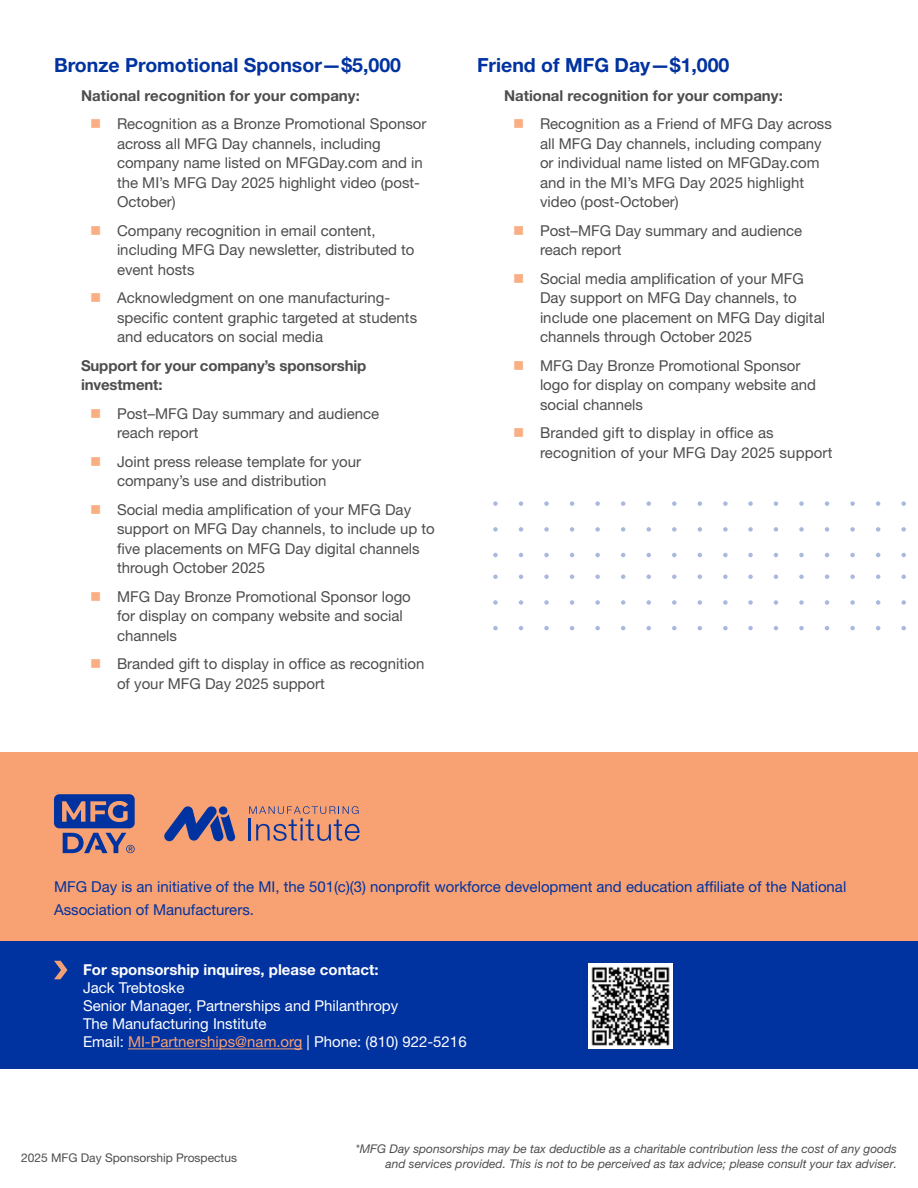
<style>
.page{position:relative;width:918px;height:1188px;background:#fff}
.page>*{position:absolute;margin:0;border:0;box-sizing:border-box;transform-origin:0 0}
.t1{font:700 19.5px "Helvetica Neue LT Pro";color:#0032a0}
.t2{font:15px/19.5px "Helvetica Neue LT Pro";color:#4d4d4f}
.t3{font:15px/22.5px "Helvetica Neue LT Pro";color:#0032a0}
.t4{font:15px/18px "Helvetica Neue LT Pro";color:#fff}
.t5{font:700 15px/19.5px "Helvetica Neue LT Pro";color:#4d4d4f}
.t6{font:700 15px "Helvetica Neue LT Pro";color:#fff}
.t7{font:italic 12px/15px "Helvetica Neue LT Pro";color:#4d4d4f;text-align:right}
.t8{font:12px "Helvetica Neue LT Pro";color:#4d4d4f}
.s1{color:#f8a172}
</style>
<div class="page">
<div style="left:0;top:941px;width:918px;height:128px;background:#0032a0"></div>
<hr style="left:128px;top:1049px;width:174px;height:1px;background:#f8a172">
<svg style="left:54px;top:961px;width:14px;height:18px"></svg>
<div style="left:0;top:753px;width:918px;height:188px;background:#f8a172"></div>
<svg style="left:164px;top:806px;width:72px;height:35px"></svg>
<svg style="left:249px;top:806px;width:111px;height:35px"></svg>
<div style="left:219px;top:806px;width:8px;height:9px;background:#0032a0;border-radius:50%"></div>
<svg style="left:493px;top:501px;width:5px;height:5px"></svg>
<svg style="left:493px;top:527px;width:5px;height:5px"></svg>
<svg style="left:493px;top:553px;width:5px;height:4px"></svg>
<svg style="left:519px;top:501px;width:4px;height:5px"></svg>
<svg style="left:519px;top:527px;width:4px;height:5px"></svg>
<svg style="left:519px;top:553px;width:4px;height:4px"></svg>
<svg style="left:544px;top:501px;width:5px;height:5px"></svg>
<svg style="left:544px;top:527px;width:5px;height:5px"></svg>
<svg style="left:544px;top:553px;width:5px;height:4px"></svg>
<svg style="left:570px;top:501px;width:4px;height:5px"></svg>
<svg style="left:570px;top:527px;width:4px;height:5px"></svg>
<svg style="left:570px;top:553px;width:4px;height:4px"></svg>
<svg style="left:595px;top:501px;width:5px;height:5px"></svg>
<svg style="left:595px;top:527px;width:5px;height:5px"></svg>
<svg style="left:595px;top:553px;width:5px;height:4px"></svg>
<svg style="left:621px;top:501px;width:4px;height:5px"></svg>
<svg style="left:621px;top:527px;width:4px;height:5px"></svg>
<svg style="left:621px;top:553px;width:4px;height:4px"></svg>
<svg style="left:646px;top:501px;width:5px;height:5px"></svg>
<svg style="left:646px;top:527px;width:5px;height:5px"></svg>
<svg style="left:646px;top:553px;width:5px;height:4px"></svg>
<svg style="left:672px;top:501px;width:5px;height:5px"></svg>
<svg style="left:672px;top:527px;width:5px;height:5px"></svg>
<svg style="left:672px;top:553px;width:5px;height:4px"></svg>
<svg style="left:698px;top:501px;width:4px;height:5px"></svg>
<svg style="left:698px;top:527px;width:4px;height:5px"></svg>
<svg style="left:698px;top:553px;width:4px;height:4px"></svg>
<svg style="left:723px;top:501px;width:5px;height:5px"></svg>
<svg style="left:723px;top:527px;width:5px;height:5px"></svg>
<svg style="left:723px;top:553px;width:5px;height:4px"></svg>
<svg style="left:748px;top:501px;width:5px;height:5px"></svg>
<svg style="left:748px;top:527px;width:5px;height:5px"></svg>
<svg style="left:748px;top:553px;width:5px;height:4px"></svg>
<svg style="left:774px;top:501px;width:4px;height:5px"></svg>
<svg style="left:774px;top:527px;width:4px;height:5px"></svg>
<svg style="left:774px;top:553px;width:4px;height:4px"></svg>
<svg style="left:799px;top:501px;width:5px;height:5px"></svg>
<svg style="left:799px;top:527px;width:5px;height:5px"></svg>
<svg style="left:799px;top:553px;width:5px;height:4px"></svg>
<svg style="left:825px;top:501px;width:4px;height:5px"></svg>
<svg style="left:825px;top:527px;width:4px;height:5px"></svg>
<svg style="left:825px;top:553px;width:4px;height:4px"></svg>
<svg style="left:850px;top:501px;width:5px;height:5px"></svg>
<svg style="left:850px;top:527px;width:5px;height:5px"></svg>
<svg style="left:850px;top:553px;width:5px;height:4px"></svg>
<svg style="left:876px;top:501px;width:4px;height:5px"></svg>
<svg style="left:876px;top:527px;width:4px;height:5px"></svg>
<svg style="left:876px;top:553px;width:4px;height:4px"></svg>
<svg style="left:901px;top:501px;width:5px;height:5px"></svg>
<svg style="left:901px;top:527px;width:5px;height:5px"></svg>
<svg style="left:901px;top:553px;width:5px;height:4px"></svg>
<svg style="left:493px;top:574px;width:5px;height:5px"></svg>
<svg style="left:493px;top:600px;width:5px;height:5px"></svg>
<svg style="left:493px;top:626px;width:5px;height:4px"></svg>
<svg style="left:519px;top:574px;width:4px;height:5px"></svg>
<svg style="left:519px;top:600px;width:4px;height:5px"></svg>
<svg style="left:519px;top:626px;width:4px;height:4px"></svg>
<svg style="left:544px;top:574px;width:5px;height:5px"></svg>
<svg style="left:544px;top:600px;width:5px;height:5px"></svg>
<svg style="left:544px;top:626px;width:5px;height:4px"></svg>
<svg style="left:570px;top:574px;width:4px;height:5px"></svg>
<svg style="left:570px;top:600px;width:4px;height:5px"></svg>
<svg style="left:570px;top:626px;width:4px;height:4px"></svg>
<svg style="left:595px;top:574px;width:5px;height:5px"></svg>
<svg style="left:595px;top:600px;width:5px;height:5px"></svg>
<svg style="left:595px;top:626px;width:5px;height:4px"></svg>
<svg style="left:621px;top:574px;width:4px;height:5px"></svg>
<svg style="left:621px;top:600px;width:4px;height:5px"></svg>
<svg style="left:621px;top:626px;width:4px;height:4px"></svg>
<svg style="left:646px;top:574px;width:5px;height:5px"></svg>
<svg style="left:646px;top:600px;width:5px;height:5px"></svg>
<svg style="left:646px;top:626px;width:5px;height:4px"></svg>
<svg style="left:672px;top:574px;width:5px;height:5px"></svg>
<svg style="left:672px;top:600px;width:5px;height:5px"></svg>
<svg style="left:672px;top:626px;width:5px;height:4px"></svg>
<svg style="left:698px;top:574px;width:4px;height:5px"></svg>
<svg style="left:698px;top:600px;width:4px;height:5px"></svg>
<svg style="left:698px;top:626px;width:4px;height:4px"></svg>
<svg style="left:723px;top:574px;width:5px;height:5px"></svg>
<svg style="left:723px;top:600px;width:5px;height:5px"></svg>
<svg style="left:723px;top:626px;width:5px;height:4px"></svg>
<svg style="left:748px;top:574px;width:5px;height:5px"></svg>
<svg style="left:748px;top:600px;width:5px;height:5px"></svg>
<svg style="left:748px;top:626px;width:5px;height:4px"></svg>
<svg style="left:774px;top:574px;width:4px;height:5px"></svg>
<svg style="left:774px;top:600px;width:4px;height:5px"></svg>
<svg style="left:774px;top:626px;width:4px;height:4px"></svg>
<svg style="left:799px;top:574px;width:5px;height:5px"></svg>
<svg style="left:799px;top:600px;width:5px;height:5px"></svg>
<svg style="left:799px;top:626px;width:5px;height:4px"></svg>
<svg style="left:825px;top:574px;width:4px;height:5px"></svg>
<svg style="left:825px;top:600px;width:4px;height:5px"></svg>
<svg style="left:825px;top:626px;width:4px;height:4px"></svg>
<svg style="left:850px;top:574px;width:5px;height:5px"></svg>
<svg style="left:850px;top:600px;width:5px;height:5px"></svg>
<svg style="left:850px;top:626px;width:5px;height:4px"></svg>
<svg style="left:876px;top:574px;width:4px;height:5px"></svg>
<svg style="left:876px;top:600px;width:4px;height:5px"></svg>
<svg style="left:876px;top:626px;width:4px;height:4px"></svg>
<svg style="left:901px;top:574px;width:5px;height:5px"></svg>
<svg style="left:901px;top:600px;width:5px;height:5px"></svg>
<svg style="left:901px;top:626px;width:5px;height:4px"></svg>
<img style="left:588px;top:964px;width:85px;height:84px">
<svg style="left:54px;top:794px;width:81px;height:59px"></svg>
<h1 class="t1" style="left:54px;top:53px;width:349px">Bronze Promotional Sponsor—$5,000</h1>
<p class="t5" style="left:81px;top:86px;width:280px">National recognition for your company:</p>
<p class="t2" style="left:117px;top:114px;width:311px">Recognition as a Bronze Promotional Sponsor across all MFG Day channels, including company name listed on MFGDay.com and in the MI’s MFG Day 2025 highlight video (post-October)</p>
<p class="t2" style="left:117px;top:220px;width:299px">Company recognition in email content, including MFG Day newsletter, distributed to event hosts</p>
<p class="t2" style="left:117px;top:288px;width:302px">Acknowledgment on one manufacturing&shy;specific content graphic targeted at students and educators on social media</p>
<p class="t5" style="left:81px;top:356px;width:287px">Support for your company’s sponsorship investment:</p>
<p class="t2" style="left:117px;top:403px;width:264px">Post–MFG Day summary and audience reach report</p>
<p class="t2" style="left:117px;top:451px;width:246px">Joint press release template for your company’s use and distribution</p>
<p class="t2" style="left:117px;top:499px;width:319px">Social media amplification of your MFG Day support on MFG Day channels, to include up to five placements on MFG Day digital channels through October 2025</p>
<p class="t2" style="left:117px;top:586px;width:295px">MFG Day Bronze Promotional Sponsor logo for display on company website and social channels</p>
<p class="t2" style="left:117px;top:654px;width:309px">Branded gift to display in office as recognition of your MFG Day 2025 support</p>
<h1 class="t1" style="left:477px;top:53px;width:254px">Friend of MFG Day—$1,000</h1>
<p class="t5" style="left:504px;top:86px;width:280px">National recognition for your company:</p>
<p class="t2" style="left:540px;top:114px;width:293px">Recognition as a Friend of MFG Day across all MFG Day channels, including company or individual name listed on MFGDay.com and in the MI’s MFG Day 2025 highlight video (post-October)</p>
<p class="t2" style="left:540px;top:220px;width:264px">Post–MFG Day summary and audience reach report</p>
<p class="t2" style="left:540px;top:268px;width:287px">Social media amplification of your MFG Day support on MFG Day channels, to include one placement on MFG Day digital channels through October 2025</p>
<p class="t2" style="left:540px;top:355px;width:278px">MFG Day Bronze Promotional Sponsor logo for display on company website and social channels</p>
<p class="t2" style="left:540px;top:423px;width:294px">Branded gift to display in office as recognition of your MFG Day 2025 support</p>
<p class="t3" style="left:54px;top:876px;width:794px">MFG Day is an initiative of the MI, the 501(c)(3) nonprofit workforce development and education affiliate of the National<br>Association of Manufacturers.</p>
<p class="t6" style="left:83px;top:961px;width:297px">For sponsorship inquires, please contact:</p>
<p class="t4" style="left:83px;top:979px;width:385px">Jack Trebtoske<br>Senior Manager, Partnerships and Philanthropy<br>The Manufacturing Institute<br>Email: <span class="s1">MI-Partnerships@nam.org</span> | Phone: (810) 922-5216</p>
<p class="t8" style="left:21px;top:1151px;width:218px">2025 MFG Day Sponsorship Prospectus</p>
<p class="t7" style="left:356px;top:1141px;width:543px">*MFG Day sponsorships may be tax deductible as a charitable contribution less the cost of any goods and services provided. This is not to be perceived as tax advice; please consult your tax adviser.</p>
</div>
